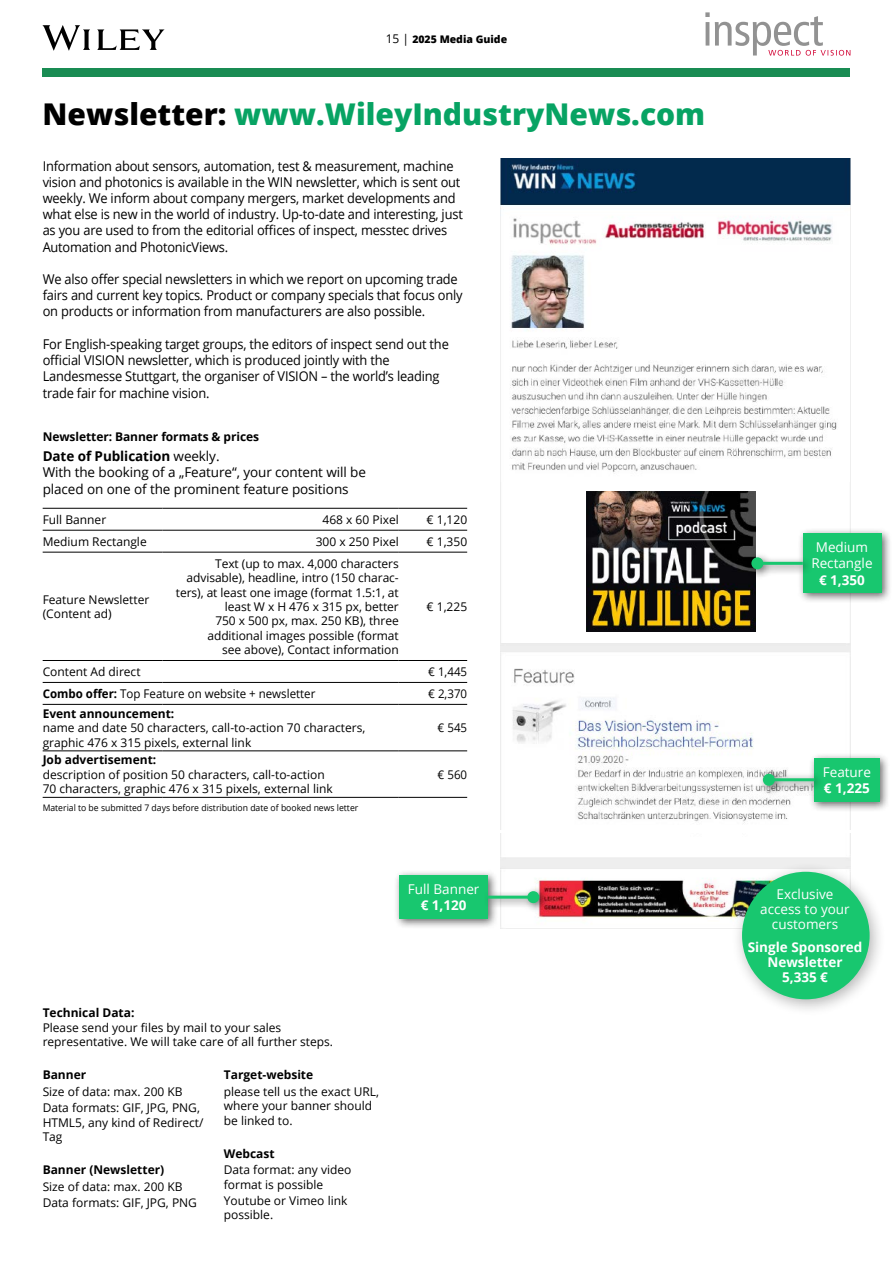
<style>
.page{position:relative;width:893px;height:1263px;background:#fff}
.page>*{position:absolute;margin:0;border:0;box-sizing:border-box;transform-origin:0 0}
.t1{font:800 30px "Open Sans";color:#07a363}
.t2{font:13.5px/16.2px "Open Sans";letter-spacing:-.015em;color:#000;scale:.95 1}
.t3{font:13.5px/16.2px "Open Sans";letter-spacing:-.015em;color:#000}
.t4{font:13.5px/15px "Open Sans";color:#fff;text-align:center}
.t5{font:700 13.5px/15px "Open Sans";color:#fff;text-align:center}
.t6{font:12px/14.4px "Open Sans";color:#000}
.t7{font:700 12px "Open Sans";color:#000}
.t8{font:12px "Open Sans";color:#000;scale:.96 1}
.t9{font:800 10.5px "Open Sans";color:#000}
.t10{font:9px "Open Sans";color:#000;scale:.96 1}
.s1{font-weight:400;font-size:12px}
.s2{color:#000}
.s3{font-weight:700}
</style>
<div class="page">
<svg style="left:705px;top:12px;width:145px;height:44px"></svg>
<div style="left:43px;top:68px;width:807px;height:9px;background:#198c53"></div>
<svg style="left:43px;top:25px;width:121px;height:26px"></svg>
<img style="left:500px;top:482px;width:350px;height:347px">
<img style="left:500px;top:833px;width:350px;height:95px">
<img style="left:500px;top:159px;width:350px;height:323px">
<img style="left:587px;top:491px;width:168px;height:140px">
<div style="left:808px;top:752px;width:82px;height:60px;background:#000;opacity:.6"></div>
<div style="left:814px;top:758px;width:65px;height:43px;background:#18c76f"></div>
<div style="left:757px;top:768px;width:67px;height:28px;background:#000;opacity:.6"></div>
<hr style="left:769px;top:778px;width:45px;height:3px;background:#18c76f">
<div style="left:763px;top:774px;width:12px;height:12px;background:#18c76f;border-radius:50%"></div>
<div style="left:393px;top:869px;width:105px;height:60px;background:#000;opacity:.6"></div>
<div style="left:399px;top:875px;width:89px;height:44px;background:#18c76f"></div>
<div style="left:482px;top:885px;width:67px;height:28px;background:#000;opacity:.6"></div>
<hr style="left:488px;top:896px;width:45px;height:3px;background:#18c76f">
<div style="left:527px;top:891px;width:12px;height:12px;background:#18c76f;border-radius:50%"></div>
<div style="left:797px;top:527px;width:95px;height:76px;background:#000;opacity:.6"></div>
<div style="left:803px;top:533px;width:78px;height:60px;background:#18c76f"></div>
<div style="left:746px;top:552px;width:67px;height:27px;background:#000;opacity:.6"></div>
<hr style="left:757px;top:562px;width:46px;height:3px;background:#18c76f">
<div style="left:751px;top:557px;width:12px;height:12px;background:#18c76f;border-radius:50%"></div>
<hr style="left:43px;top:660px;width:119px;height:1px;background:#000">
<hr style="left:162px;top:660px;width:237px;height:1px;background:#000">
<hr style="left:43px;top:682px;width:119px;height:1px;background:#000">
<hr style="left:162px;top:682px;width:237px;height:1px;background:#000">
<hr style="left:43px;top:704px;width:119px;height:1px;background:#000">
<hr style="left:162px;top:704px;width:237px;height:1px;background:#000">
<hr style="left:43px;top:751px;width:119px;height:1px;background:#000">
<hr style="left:162px;top:751px;width:237px;height:1px;background:#000">
<hr style="left:43px;top:797px;width:119px;height:1px;background:#000">
<hr style="left:162px;top:797px;width:237px;height:1px;background:#000">
<hr style="left:43px;top:508px;width:119px;height:1px;background:#000">
<hr style="left:162px;top:508px;width:237px;height:1px;background:#000">
<hr style="left:399px;top:508px;width:68px;height:1px;background:#000">
<hr style="left:43px;top:530px;width:119px;height:1px;background:#000">
<hr style="left:162px;top:530px;width:237px;height:1px;background:#000">
<hr style="left:399px;top:530px;width:68px;height:1px;background:#000">
<hr style="left:43px;top:552px;width:119px;height:1px;background:#000">
<hr style="left:162px;top:552px;width:237px;height:1px;background:#000">
<hr style="left:399px;top:552px;width:68px;height:1px;background:#000">
<hr style="left:399px;top:660px;width:68px;height:1px;background:#000">
<hr style="left:399px;top:682px;width:68px;height:1px;background:#000">
<hr style="left:399px;top:704px;width:68px;height:1px;background:#000">
<hr style="left:399px;top:751px;width:68px;height:1px;background:#000">
<hr style="left:399px;top:797px;width:68px;height:1px;background:#000">
<div style="left:731px;top:861px;width:156px;height:155px;background:#000;opacity:.3"></div>
<div style="left:742px;top:872px;width:128px;height:127px;background:#18c76f;border-radius:50%"></div>
<p class="t9" style="left:386px;top:31px;width:123px"><span class="s1">15 |</span> 2025 Media Guide</p>
<h1 class="t1" style="left:43px;top:91px;width:664px"><span class="s2">Newsletter:</span> www.WileyIndustryNews.com</h1>
<p class="t2" style="left:43px;top:157px;width:444px">Information about sensors, automation, test &amp; measurement, machine vision and photonics is available in the WIN newsletter, which is sent out weekly. We inform about company mergers, market developments and what else is new in the world of industry. Up-to-date and interesting, just as you are used to from the editorial offices of inspect, messtec drives Automation and PhotonicViews.</p>
<p class="t2" style="left:43px;top:271px;width:443px">We also offer special newsletters in which we report on upcoming trade fairs and current key topics. Product or company specials that focus only on products or information from manufacturers are also possible.</p>
<p class="t2" style="left:43px;top:336px;width:429px">For English-speaking target groups, the editors of inspect send out the official VISION newsletter, which is produced jointly with the Landesmesse Stuttgart, the organiser of VISION – the world’s leading trade fair for machine vision.</p>
<p class="t7" style="left:43px;top:428px;width:218px">Newsletter: Banner formats &amp; prices</p>
<p class="t3" style="left:43px;top:448px;width:325px"><span class="s3">Date of Publication</span> weekly.<br>With the booking of a „Feature“, your content will be placed on one of the prominent feature positions</p>
<p class="t6" style="left:43px;top:512px;width:65px">Full Banner</p>
<p class="t6" style="left:323px;top:512px;width:78px">468 x 60 Pixel</p>
<p class="t6" style="left:427px;top:512px;width:42px">€ 1,120</p>
<p class="t6" style="left:43px;top:534px;width:106px">Medium Rectangle</p>
<p class="t6" style="left:316px;top:534px;width:85px">300 x 250 Pixel</p>
<p class="t6" style="left:427px;top:534px;width:42px">€ 1,350</p>
<p class="t6" style="left:43px;top:592px;width:108px">Feature Newsletter (Content ad)</p>
<p class="t6" style="left:176px;top:556px;width:224px;text-align:right">Text (up to max. 4,000 characters advisable), headline, intro (150 charac&shy;ters), at least one image (format 1.5:1, at least W x H 476 x 315 px, better<br>750 x 500 px, max. 250 KB), three additional images possible (format<br>see above), Contact information</p>
<p class="t6" style="left:427px;top:599px;width:42px">€ 1,225</p>
<p class="t6" style="left:43px;top:664px;width:99px">Content Ad direct</p>
<p class="t8" style="left:428px;top:663px;width:42px">€ 1,445</p>
<p class="t8" style="left:43px;top:685px;width:286px"><span class="s3">Combo offer:</span> Top Feature on website + newsletter</p>
<p class="t8" style="left:428px;top:685px;width:42px">€ 2,370</p>
<p class="t7" style="left:43px;top:705px;width:133px">Event announcement:</p>
<p class="t6" style="left:43px;top:720px;width:324px">name and date 50 characters, call-to-action 70 characters, graphic 476 x 315 pixels, external link</p>
<p class="t8" style="left:438px;top:720px;width:32px">€ 545</p>
<p class="t7" style="left:43px;top:751px;width:115px">Job advertisement:</p>
<p class="t6" style="left:43px;top:767px;width:292px">description of position 50 characters, call-to-action<br>70 characters, graphic 476 x 315 pixels, external link</p>
<p class="t8" style="left:438px;top:766px;width:32px">€ 560</p>
<p class="t10" style="left:43px;top:802px;width:330px">Material to be submitted 7 days before distribution date of booked news letter</p>
<p class="t4" style="left:408px;top:881px;width:73px">Full Banner</p>
<p class="t5" style="left:421px;top:898px;width:47px">€ 1,120</p>
<p class="t7" style="left:43px;top:1004px;width:93px">Technical Data:</p>
<p class="t6" style="left:43px;top:1020px;width:292px">Please send your files by mail to your sales representative. We will take care of all further steps.</p>
<p class="t7" style="left:43px;top:1066px;width:45px">Banner</p>
<p class="t6" style="left:43px;top:1083px;width:159px;line-height:16.5px">Size of data: max. 200 KB<br>Data formats: GIF, JPG, PNG,</p>
<p class="t6" style="left:43px;top:1115px;width:162px">HTML5, any kind of Redirect/<br>Tag</p>
<p class="t7" style="left:43px;top:1161px;width:123px">Banner (Newsletter)</p>
<p class="t6" style="left:43px;top:1178px;width:156px;line-height:16.5px">Size of data: max. 200 KB<br>Data formats: GIF, JPG, PNG</p>
<p class="t7" style="left:224px;top:1066px;width:91px">Target-website</p>
<p class="t6" style="left:224px;top:1084px;width:157px">please tell us the exact URL, where your banner should be linked to.</p>
<p class="t7" style="left:224px;top:1145px;width:52px">Webcast</p>
<p class="t6" style="left:224px;top:1162px;width:129px">Data format: any video format is possible</p>
<p class="t6" style="left:224px;top:1193px;width:125px">Youtube or Vimeo link possible.</p>
<p class="t4" style="left:811px;top:539px;width:63px;line-height:16.2px">Medium<br>Rectangle</p>
<p class="t5" style="left:819px;top:572px;width:47px">€ 1,350</p>
<p class="t4" style="left:823px;top:764px;width:50px">Feature</p>
<p class="t5" style="left:824px;top:780px;width:47px">€ 1,225</p>
<p class="t4" style="left:760px;top:886px;width:91px">Exclusive access to your customers</p>
<p class="t5" style="left:748px;top:940px;width:116px">Single Sponsored<br>Newsletter<br>5,335 €</p>
</div>
